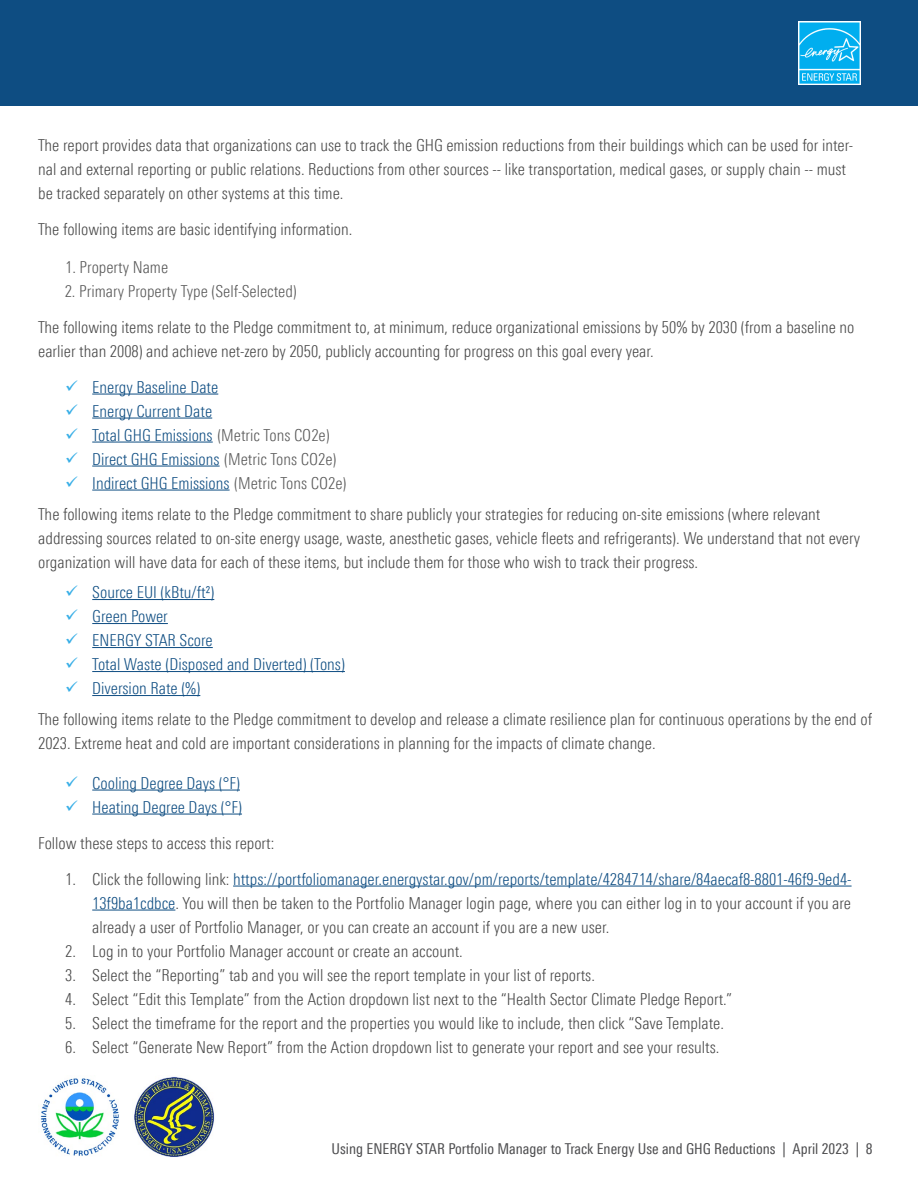
<style>
.page{position:relative;width:918px;height:1188px;background:#fff}
.page>*{position:absolute;margin:0;border:0;box-sizing:border-box;transform-origin:0 0}
.t1{font:300 condensed 16.5px/24px "LT Univers";color:#464646}
.t2{font:300 condensed 16.5px "LT Univers";color:#0e4d82}
.t3{font:300 condensed 16.5px "LT Univers";color:#575757}
.t4{font:condensed 15px "LT Univers";color:#4d4d4f}
.s1{color:#39afe7}
.s2{color:#575757}
.s3{color:#0e4d82}
</style>
<div class="page">
<img style="left:40px;top:1078px;width:79px;height:78px">
<div style="left:0;top:0;width:918px;height:106px;background:#0e4d82"></div>
<img style="left:799px;top:21px;width:62px;height:64px">
<img style="left:134px;top:1077px;width:81px;height:80px">
<hr style="left:92px;top:394px;width:126px;height:1px;background:#0e4d82">
<hr style="left:92px;top:418px;width:120px;height:1px;background:#0e4d82">
<hr style="left:92px;top:442px;width:121px;height:1px;background:#0e4d82">
<hr style="left:92px;top:466px;width:128px;height:1px;background:#0e4d82">
<hr style="left:92px;top:490px;width:138px;height:1px;background:#0e4d82">
<hr style="left:92px;top:599px;width:122px;height:1px;background:#0e4d82">
<hr style="left:92px;top:623px;width:76px;height:1px;background:#0e4d82">
<hr style="left:92px;top:647px;width:121px;height:1px;background:#0e4d82">
<hr style="left:92px;top:671px;width:253px;height:1px;background:#0e4d82">
<hr style="left:92px;top:695px;width:108px;height:1px;background:#0e4d82">
<hr style="left:92px;top:790px;width:148px;height:1px;background:#0e4d82">
<hr style="left:92px;top:814px;width:150px;height:1px;background:#0e4d82">
<hr style="left:233px;top:886px;width:619px;height:1px;background:#0e4d82">
<hr style="left:92px;top:910px;width:83px;height:1px;background:#0e4d82">
<p class="t1" style="left:38px;top:133px;width:816px">The report provides data that organizations can use to track the GHG emission reductions from their buildings which can be used for inter&shy;nal and external reporting or public relations. Reductions from other sources -- like transportation, medical gases, or supply chain -- must be tracked separately on other systems at this time.</p>
<p class="t1" style="left:38px;top:217px;width:316px">The following items are basic identifying information.</p>
<p class="t3" style="left:65px;top:258px;width:105px">1. Property Name</p>
<p class="t3" style="left:65px;top:282px;width:234px">2. Primary Property Type (Self-Selected)</p>
<p class="t1" style="left:38px;top:315px;width:818px">The following items relate to the Pledge commitment to, at minimum, reduce organizational emissions by 50% by 2030 (from a baseline no earlier than 2008) and achieve net-zero by 2050, publicly accounting for progress on this goal every year.</p>
<p class="t2" style="left:65px;top:378px;width:155px"><span class="s1">✓</span> Energy Baseline Date</p>
<p class="t2" style="left:65px;top:402px;width:148px"><span class="s1">✓</span> Energy Current Date</p>
<p class="t2" style="left:65px;top:426px;width:266px"><span class="s1">✓</span> Total GHG Emissions <span class="s2">(Metric Tons CO2e)</span></p>
<p class="t2" style="left:65px;top:450px;width:273px"><span class="s1">✓</span> Direct GHG Emissions <span class="s2">(Metric Tons CO2e)</span></p>
<p class="t1" style="left:38px;top:468px;width:784px;line-height:30.8px;text-indent:27px"><span class="s1">✓</span> <span class="s3">Indirect GHG Emissions</span> <span class="s2">(Metric Tons CO2e)<br></span>The following items relate to the Pledge commitment to share publicly your strategies for reducing on-site emissions (where relevant</p>
<p class="t1" style="left:38px;top:526px;width:823px">addressing sources related to on-site energy usage, waste, anesthetic gases, vehicle fleets and refrigerants). We understand that not every organization will have data for each of these items, but include them for those who wish to track their progress.</p>
<p class="t2" style="left:65px;top:583px;width:151px"><span class="s1">✓</span> Source EUI (kBtu/ft²)</p>
<p class="t2" style="left:65px;top:607px;width:104px"><span class="s1">✓</span> Green Power</p>
<p class="t2" style="left:65px;top:631px;width:149px"><span class="s1">✓</span> ENERGY STAR Score</p>
<p class="t2" style="left:65px;top:655px;width:281px"><span class="s1">✓</span> Total Waste (Disposed and Diverted) (Tons)</p>
<p class="t1" style="left:38px;top:673px;width:835px;line-height:30.8px;text-indent:27px"><span class="s1">✓</span> <span class="s3">Diversion Rate (%)<br></span>The following items relate to the Pledge commitment to develop and release a climate resilience plan for continuous operations by the end of</p>
<p class="t1" style="left:38px;top:731px;width:619px">2023. Extreme heat and cold are important considerations in planning for the impacts of climate change.</p>
<p class="t2" style="left:65px;top:774px;width:176px"><span class="s1">✓</span> Cooling Degree Days (°F)</p>
<p class="t1" style="left:38px;top:789px;width:238px;line-height:36px;text-align:center"><span class="s1">✓</span> <span class="s3">Heating Degree Days (°F)<br></span>Follow these steps to access this report:</p>
<p class="t1" style="left:92px;top:867px;width:761px;text-align:justify;text-indent:-27px">1. Click the following link: <span class="s3">https://portfoliomanager.energystar.gov/pm/reports/template/4284714/share/84aecaf8-8801-46f9-9ed4- 13f9ba1cdbce</span>. You will then be taken to the Portfolio Manager login page, where you can either log in to your account if you are already a user of Portfolio Manager, or you can create an account if you are a new user.</p>
<p class="t1" style="left:65px;top:939px;width:399px">2. Log in to your Portfolio Manager account or create an account.</p>
<p class="t1" style="left:65px;top:963px;width:531px">3. Select the “Reporting” tab and you will see the report template in your list of reports.</p>
<p class="t1" style="left:65px;top:987px;width:669px">4. Select “Edit this Template” from the Action dropdown list next to the “Health Sector Climate Pledge Report.”</p>
<p class="t1" style="left:65px;top:1011px;width:660px">5. Select the timeframe for the report and the properties you would like to include, then click “Save Template.</p>
<p class="t1" style="left:65px;top:1035px;width:656px">6. Select “Generate New Report” from the Action dropdown list to generate your report and see your results.</p>
<p class="t4" style="left:332px;top:1140px;width:543px">Using ENERGY STAR Portfolio Manager to Track Energy Use and GHG Reductions | April 2023 | 8</p>
</div>
